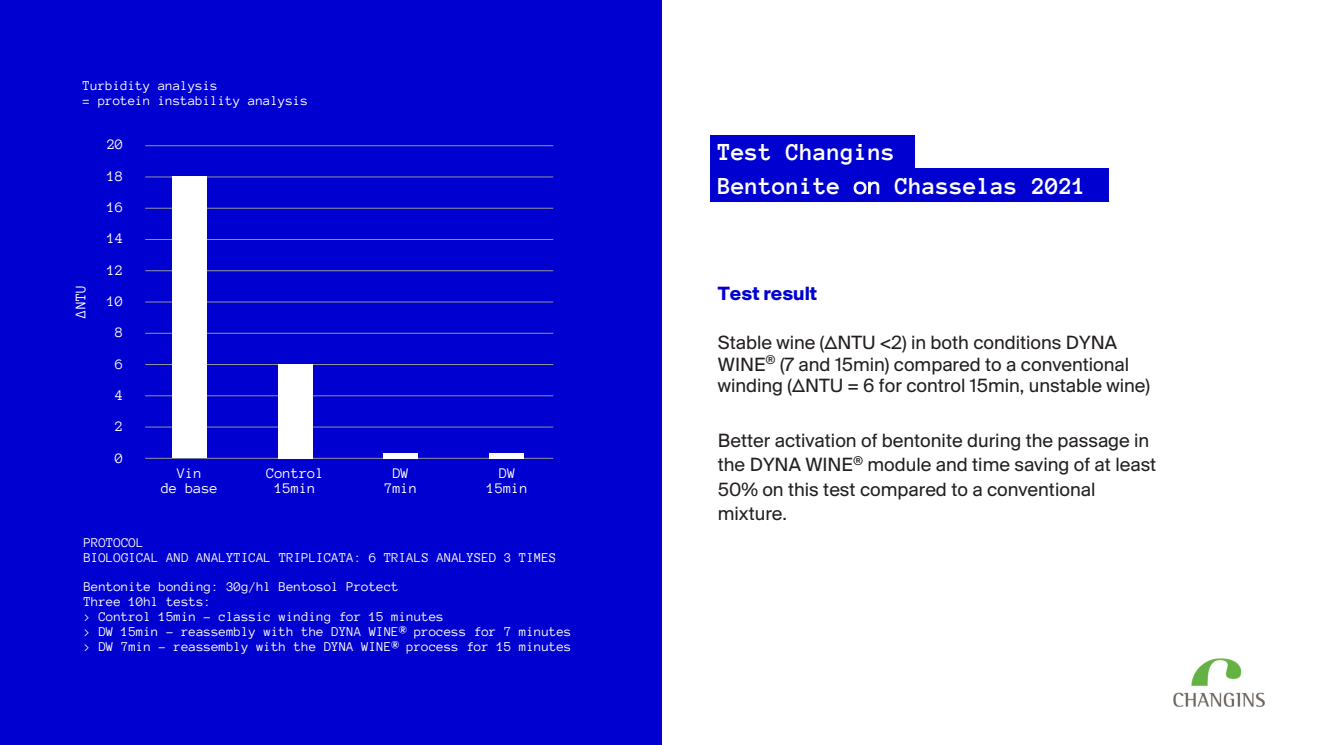
<style>
.page{position:relative;width:1323px;height:745px;background:#fff}
.page>*{position:absolute;margin:0;border:0;box-sizing:border-box;transform-origin:0 0}
.t1{font:700 25px/33.8px "Anonymous Pro";color:#fff}
.t2{font:20px/24px "Suisse BP Intl";color:#231f20}
.t3{font:700 20px "Suisse BP Intl";color:#0000d0}
.t4{font:15px/31.4px "Anonymous Pro";color:#fff;text-align:center}
.t5{font:13.75px/15px "Anonymous Pro";color:#fff}
.s1{font-weight:400}
</style>
<div class="page">
<div style="left:710px;top:136px;width:204px;height:33px;background:#0000d0"></div>
<div style="left:710px;top:169px;width:398px;height:33px;background:#0000d0"></div>
<div style="left:0;top:0;width:661px;height:744px;background:#0000d0"></div>
<hr style="left:145px;top:145px;width:408px;height:1px;background:#939598">
<hr style="left:145px;top:333px;width:408px;height:1px;background:#939598">
<hr style="left:145px;top:176px;width:408px;height:1px;background:#939598">
<hr style="left:145px;top:364px;width:408px;height:1px;background:#939598">
<hr style="left:145px;top:208px;width:408px;height:1px;background:#939598">
<hr style="left:145px;top:395px;width:408px;height:1px;background:#939598">
<hr style="left:145px;top:239px;width:408px;height:1px;background:#939598">
<hr style="left:145px;top:426px;width:408px;height:1px;background:#939598">
<hr style="left:145px;top:270px;width:408px;height:1px;background:#939598">
<hr style="left:145px;top:457px;width:408px;height:1px;background:#939598">
<hr style="left:145px;top:301px;width:408px;height:1px;background:#939598">
<div style="left:172px;top:176px;width:35px;height:282px;background:#fff"></div>
<div style="left:278px;top:364px;width:34px;height:94px;background:#fff"></div>
<div style="left:384px;top:453px;width:34px;height:5px;background:#fff"></div>
<div style="left:489px;top:453px;width:35px;height:5px;background:#fff"></div>
<img style="left:1173px;top:658px;width:92px;height:49px">
<p class="t5" style="left:83px;top:77px;width:227px">Turbidity analysis<br>= protein instability analysis</p>
<p class="t4" style="left:64px;top:317px;width:34px;rotate:-90deg">ΔNTU</p>
<p class="t4" style="left:107px;top:128px;width:18px">20<br>18<br>16<br>14<br>12<br>10<br>8<br>6<br>4<br>2<br>0</p>
<p class="t4" style="left:161px;top:464px;width:59px;line-height:15px">Vin<br>de base</p>
<p class="t4" style="left:267px;top:464px;width:59px;line-height:15px">Control<br>15min</p>
<p class="t4" style="left:384px;top:464px;width:34px;line-height:15px">DW<br>7min</p>
<p class="t4" style="left:487px;top:464px;width:42px;line-height:15px">DW<br>15min</p>
<p class="t5" style="left:84px;top:534px;width:474px">PROTOCOL<br>BIOLOGICAL AND ANALYTICAL TRIPLICATA: 6 TRIALS ANALYSED 3 TIMES</p>
<p class="t5" style="left:84px;top:578px;width:489px">Bentonite bonding: 30g/hl Bentosol Protect<br>Three 10hl tests:<br>&gt; Control 15min - classic winding for 15 minutes<br>&gt; DW 15min - reassembly with the DYNA WINE® process for 7 minutes &gt; DW 7min - reassembly with the DYNA WINE® process for 15 minutes</p>
<h1 class="t1" style="left:718px;top:134px;width:370px">Test Changins<br>Bentonite <span class="s1">on</span> Chasselas 2021</h1>
<h2 class="t3" style="left:718px;top:281px;width:101px">Test result</h2>
<h2 class="t2" style="left:718px;top:330px;width:434px;line-height:21.9px">Stable wine (∆NTU &lt;2) in both conditions DYNA<br>WINE<sup>®</sup> (7 and 15min) compared to a conventional winding (∆NTU = 6 for control 15min, unstable wine)</h2>
<h2 class="t2" style="left:718px;top:428px;width:440px">Better activation of bentonite during the passage in the DYNA WINE<sup>®</sup> module and time saving of at least 50% on this test compared to a conventional mixture.</h2>
</div>
